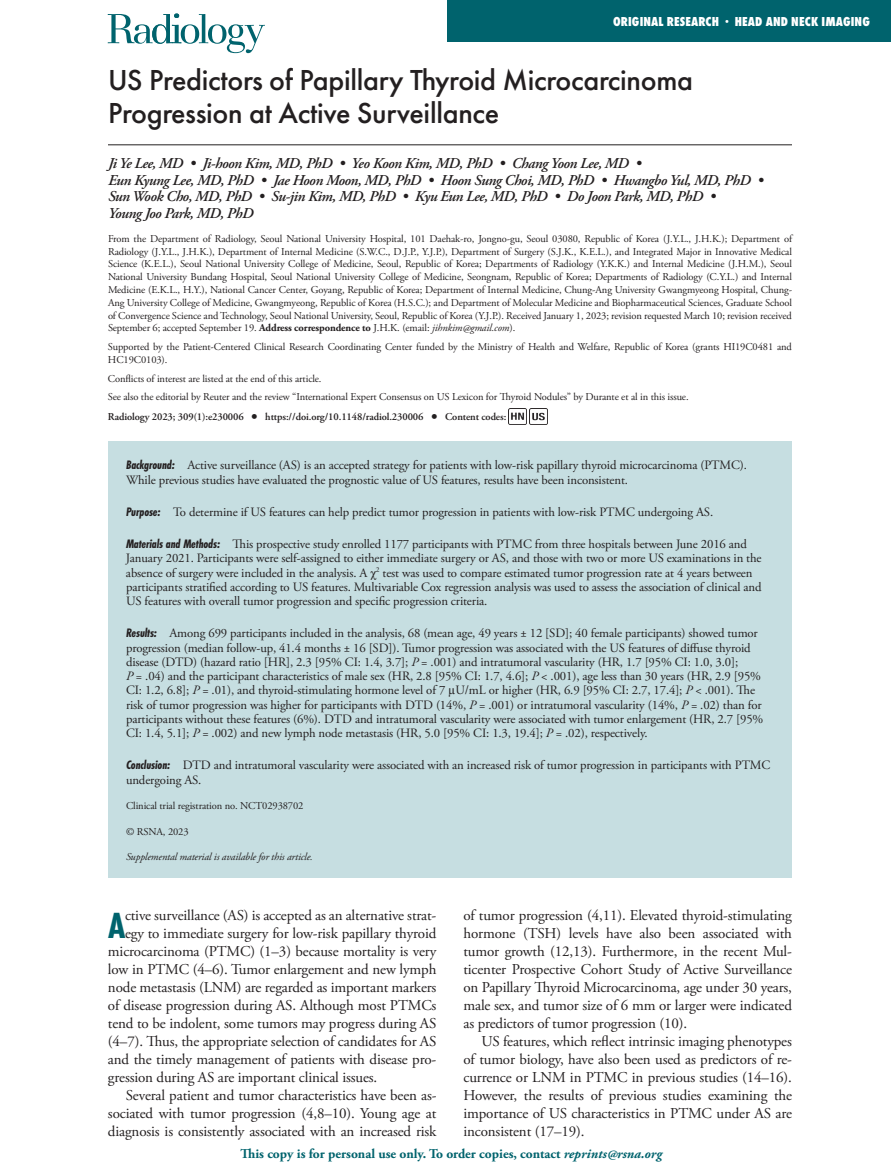
<style>
.page{position:relative;width:891px;height:1175px;background:#fff}
.page>*{position:absolute;margin:0;border:0;box-sizing:border-box;transform-origin:0 0}
.t1{font:700 37.8px "Futura PT Cond";color:#00636d}
.t2{font:500 30px/33px "Futura PT";letter-spacing:-.01em;color:#231f20}
.t3{font:15px/18px "Adobe Garamond Pro";letter-spacing:-.01em;color:#231f20;text-align:justify}
.t4{font:italic 600 15px/16.5px "Adobe Garamond Pro";letter-spacing:-.03em;color:#231f20}
.t5{font:700 13.5px "Adobe Garamond Pro";color:#00636d}
.t6{font:800 13.5px "Futura PT Cond";letter-spacing:.01em;color:#fff}
.t7{font:12.75px/14.2px "Adobe Garamond Pro";letter-spacing:-.01em;color:#231f20}
.t8{font:10.5px/12.8px "Adobe Garamond Pro";letter-spacing:-.01em;color:#231f20}
.t9{font:600 10.5px "Adobe Garamond Pro";letter-spacing:-.01em;color:#231f20}
.t10{font:italic 10.5px "Adobe Garamond Pro";letter-spacing:-.01em;color:#231f20}
.s1{font-size:10.5px}
.s2{font-weight:700}
.s3{font-style:italic}
.s4{font-size:16.5px}
.s5{font-family:"Futura PT Cond";font-weight:700;font-style:italic}
.s6{font-family:"Times New Roman"}
</style>
<div class="page">
<div style="left:447px;top:0;width:444px;height:42px;background:#00636d"></div>
<svg style="left:108px;top:14px;width:157px;height:39px"></svg>
<div style="left:108px;top:441px;width:684px;height:437px;background:#c6dee1"></div>
<hr style="left:108px;top:144px;width:684px;height:1px;background:#231f20">
<img style="left:509px;top:408px;width:18px;height:16px">
<img style="left:529px;top:408px;width:18px;height:16px">
<p class="t6" style="left:613px;top:14px;width:258px">ORIGINAL RESEARCH <span class="s1">•</span> HEAD AND NECK IMAGING</p>
<h2 class="t2" style="left:108px;top:64px;width:586px">US Predictors of Papillary Thyroid Microcarcinoma<br>Progression at Active Surveillance</h2>
<p class="t4" style="left:108px;top:156px;width:657px">Ji Ye Lee, MD • Ji-hoon Kim, MD, PhD • Yeo Koon Kim, MD, PhD • Chang Yoon Lee, MD •<br>Eun Kyung Lee, MD, PhD • Jae Hoon Moon, MD, PhD • Hoon Sung Choi, MD, PhD • Hwangbo Yul, MD, PhD • Sun Wook Cho, MD, PhD • Su-jin Kim, MD, PhD • Kyu Eun Lee, MD, PhD • Do Joon Park, MD, PhD •<br>Young Joo Park, MD, PhD</p>
<p class="t8" style="left:108px;top:233px;width:686px;text-align:justify">From the Department of Radiology, Seoul National University Hospital, 101 Daehak-ro, Jongno-gu, Seoul 03080, Republic of Korea (J.Y.L., J.H.K.); Department of Radiology (J.Y.L., J.H.K.), Department of Internal Medicine (S.W.C., D.J.P., Y.J.P.), Department of Surgery (S.J.K., K.E.L.), and Integrated Major in Innovative Medical Science (K.E.L.), Seoul National University College of Medicine, Seoul, Republic of Korea; Departments of Radiology (Y.K.K.) and Internal Medicine (J.H.M.), Seoul National University Bundang Hospital, Seoul National University College of Medicine, Seongnam, Republic of Korea; Departments of Radiology (C.Y.L.) and Internal Medicine (E.K.L., H.Y.), National Cancer Center, Goyang, Republic of Korea; Department of Internal Medicine, Chung-Ang University Gwangmyeong Hospital, Chung-Ang University College of Medicine, Gwangmyeong, Republic of Korea (H.S.C.); and Department of Molecular Medicine and Biopharmaceutical Sciences, Graduate School of Convergence Science and Technology, Seoul National University, Seoul, Republic of Korea (Y.J.P.). Received January 1, 2023; revision requested March 10; revision received September 6; accepted September 19. <span class="s2">Address correspondence to</span> J.H.K. (email: <span class="s3">jihnkim@gmail.com</span>).</p>
<p class="t8" style="left:108px;top:341px;width:685px">Supported by the Patient-Centered Clinical Research Coordinating Center funded by the Ministry of Health and Welfare, Republic of Korea (grants HI19C0481 and<br>HC19C0103).</p>
<p class="t8" style="left:108px;top:369px;width:582px;line-height:18.8px">Conflicts of interest are listed at the end of this article.<br>See also the editorial by Reuter and the review “International Expert Consensus on US Lexicon for Thyroid Nodules” by Durante et al in this issue.</p>
<p class="t9" style="left:108px;top:411px;width:400px">Radiology 2023; 309(1):e230006 <span class="s4">•</span> https://doi.org/10.1148/radiol.230006 <span class="s4">•</span> Content codes:</p>
<p class="t7" style="left:126px;top:458px;width:622px"><span class="s5">Background:</span> Active surveillance (AS) is an accepted strategy for patients with low-risk papillary thyroid microcarcinoma (PTMC).<br>While previous studies have evaluated the prognostic value of US features, results have been inconsistent.</p>
<p class="t7" style="left:126px;top:505px;width:589px"><span class="s5">Purpose:</span> To determine if US features can help predict tumor progression in patients with low-risk PTMC undergoing AS.</p>
<p class="t7" style="left:126px;top:537px;width:637px"><span class="s5">Materials and Methods:</span> This prospective study enrolled 1177 participants with PTMC from three hospitals between June 2016 and January 2021. Participants were self-assigned to either immediate surgery or AS, and those with two or more US examinations in the absence of surgery were included in the analysis. A <span class="s6">χ</span><sup>2</sup> test was used to compare estimated tumor progression rate at 4 years between participants stratified according to US features. Multivariable Cox regression analysis was used to assess the association of clinical and US features with overall tumor progression and specific progression criteria.</p>
<p class="t7" style="left:126px;top:626px;width:639px"><span class="s5">Results:</span> Among 699 participants included in the analysis, 68 (mean age, 49 years ± 12 [SD]; 40 female participants) showed tumor progression (median follow-up, 41.4 months ± 16 [SD]). Tumor progression was associated with the US features of diffuse thyroid disease (DTD) (hazard ratio [HR], 2.3 [95% CI: 1.4, 3.7]; <span class="s3">P</span> = .001) and intratumoral vascularity (HR, 1.7 [95% CI: 1.0, 3.0];<br><span class="s3">P</span> = .04) and the participant characteristics of male sex (HR, 2.8 [95% CI: 1.7, 4.6]; <span class="s3">P</span> &lt; .001), age less than 30 years (HR, 2.9 [95% CI: 1.2, 6.8]; <span class="s3">P</span> = .01), and thyroid-stimulating hormone level of 7 <span class="s6">µ</span>U/mL or higher (HR, 6.9 [95% CI: 2.7, 17.4]; <span class="s3">P</span> &lt; .001). The risk of tumor progression was higher for participants with DTD (14%, <span class="s3">P</span> = .001) or intratumoral vascularity (14%, <span class="s3">P</span> = .02) than for participants without these features (6%). DTD and intratumoral vascularity were associated with tumor enlargement (HR, 2.7 [95% CI: 1.4, 5.1]; <span class="s3">P</span> = .002) and new lymph node metastasis (HR, 5.0 [95% CI: 1.3, 19.4]; <span class="s3">P</span> = .02), respectively.</p>
<p class="t7" style="left:126px;top:758px;width:646px"><span class="s5">Conclusion:</span> DTD and intratumoral vascularity were associated with an increased risk of tumor progression in participants with PTMC undergoing AS.</p>
<p class="t8" style="left:126px;top:800px;width:179px">Clinical trial registration no. NCT02938702</p>
<p class="t8" style="left:126px;top:825px;width:64px">© RSNA, 2023</p>
<p class="t10" style="left:126px;top:850px;width:188px">Supplemental material is available for this article.</p>
<h1 class="t1" style="left:108px;top:903px;width:19px">A</h1>
<p class="t3" style="left:125px;top:907px;width:313px">ctive surveillance (AS) is accepted as an alternative strat-</p>
<p class="t3" style="left:125px;top:925px;width:313px">egy to immediate surgery for low-risk papillary thyroid</p>
<p class="t3" style="left:108px;top:943px;width:330px">microcarcinoma (PTMC) (1–3) because mortality is very</p>
<p class="t3" style="left:108px;top:961px;width:330px">low in PTMC (4–6). Tumor enlargement and new lymph</p>
<p class="t3" style="left:108px;top:979px;width:330px">node metastasis (LNM) are regarded as important markers</p>
<p class="t3" style="left:108px;top:997px;width:330px">of disease progression during AS. Although most PTMCs</p>
<p class="t3" style="left:108px;top:1015px;width:330px">tend to be indolent, some tumors may progress during AS</p>
<p class="t3" style="left:108px;top:1033px;width:330px">(4–7). Thus, the appropriate selection of candidates for AS</p>
<p class="t3" style="left:108px;top:1051px;width:330px">and the timely management of patients with disease pro-</p>
<p class="t3" style="left:108px;top:1069px;width:271px">gression during AS are important clinical issues.</p>
<p class="t3" style="left:126px;top:1087px;width:312px">Several patient and tumor characteristics have been as-</p>
<p class="t3" style="left:108px;top:1105px;width:330px">sociated with tumor progression (4,8–10). Young age at</p>
<p class="t3" style="left:108px;top:1123px;width:330px">diagnosis is consistently associated with an increased risk</p>
<p class="t3" style="left:463px;top:907px;width:330px">of tumor progression (4,11). Elevated thyroid-stimulating hormone (TSH) levels have also been associated with tumor growth (12,13). Furthermore, in the recent Mul&shy;ticenter Prospective Cohort Study of Active Surveillance on Papillary Thyroid Microcarcinoma, age under 30 years, male sex, and tumor size of 6 mm or larger were indicated as predictors of tumor progression (10).</p>
<p class="t3" style="left:463px;top:1033px;width:330px;text-indent:18px">US features, which reflect intrinsic imaging phenotypes of tumor biology, have also been used as predictors of re&shy;currence or LNM in PTMC in previous studies (14–16).<br>However, the results of previous studies examining the importance of US characteristics in PTMC under AS are inconsistent (17–19).</p>
<p class="t5" style="left:241px;top:1145px;width:423px">This copy is for personal use only. To order copies, contact <span class="s3">reprints@rsna.org</span></p>
</div>
